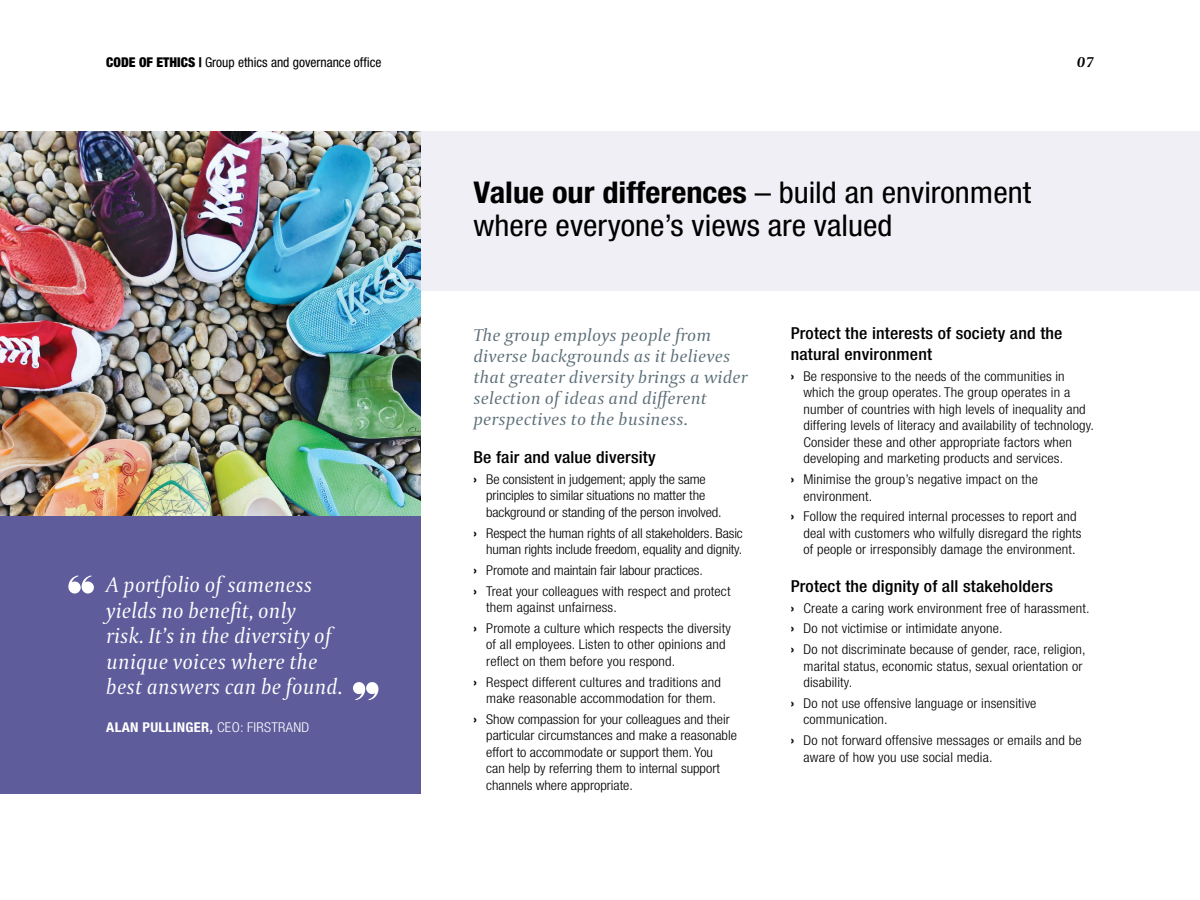
<style>
.page{position:relative;width:1200px;height:900px;background:#fff}
.page>*{position:absolute;margin:0;border:0;box-sizing:border-box;transform-origin:0 0}
.Heading_2{font:condensed 30px/33px "Helvetica Neue LT Std";color:#000;scale:1.08 1}
.Quote_Style_1{font:italic 22.5px/25.5px "Capitolium 2";letter-spacing:.01em;color:#fff}
.Intro_Paragraph{font:italic 18px/21px "Capitolium 2";letter-spacing:.01em;color:#5d6f78;scale:1.08 1}
.Heading_3{font:500 condensed 16.5px/21px "Helvetica Neue LT Std";letter-spacing:.01em;color:#000;scale:1.08 1}
.t1{font:italic 700 15px "Capitolium 2";color:#000}
.t2{font:300 condensed 13.5px/16.5px "Helvetica Neue LT Std";letter-spacing:.01em;color:#000;scale:1.08 1}
.t3{font:300 condensed 13.5px/16.5px "Helvetica Neue LT Std";letter-spacing:-.01em;color:#000;scale:1.08 1}
.t4{font:condensed 13.5px "Helvetica Neue LT Std";color:#000}
.t5{font:700 condensed 13.5px "Helvetica Neue LT Std";letter-spacing:.02em;color:#fff;scale:1.08 1}
.s1{font-weight:900}
.s2{font-weight:300}
.s3{font-weight:700}
</style>
<div class="page">
<div style="left:421px;top:132px;width:779px;height:159px;background:#efeff5"></div>
<img style="left:0;top:132px;width:421px;height:385px">
<div style="left:0;top:517px;width:421px;height:277px;background:#5e5c9b"></div>
<svg style="left:68px;top:575px;width:26px;height:19px"></svg>
<svg style="left:353px;top:682px;width:25px;height:18px"></svg>
<p class="t4" style="left:106px;top:54px;width:277px"><span class="s1">CODE OF ETHICS |</span> Group ethics and governance office</p>
<p class="t1" style="left:1077px;top:52px;width:18px">07</p>
<p class="Quote_Style_1" style="left:106px;top:571px;width:237px">A portfolio of sameness yields no benefit, only<br>risk. It’s in the diversity of unique voices where the best answers can be found.</p>
<p class="t5" style="left:106px;top:719px;width:190px">ALAN PULLINGER, <span class="s2">CEO: FIRSTRAND</span></p>
<p class="Heading_2" style="left:474px;top:176px;width:518px"><span class="s3">Value our differences</span> – build an environment where everyone’s views are valued</p>
<p class="Intro_Paragraph" style="left:474px;top:324px;width:255px">The group employs people from diverse backgrounds as it believes that greater diversity brings a wider selection of ideas and different perspectives to the business.</p>
<p class="Heading_3" style="left:474px;top:447px;width:170px">Be fair and value diversity</p>
<p class="t3" style="left:486px;top:471px;width:219px;text-indent:-13px"><span class="s3">›</span> Be consistent in judgement; apply the same principles to similar situations no matter the background or standing of the person involved.</p>
<p class="t3" style="left:474px;top:525px;width:251px;text-align:right"><span class="s3">›</span> Respect the human rights of all stakeholders. Basic human rights include freedom, equality and dignity.</p>
<p class="t3" style="left:474px;top:562px;width:214px"><span class="s3">›</span> Promote and maintain fair labour practices.</p>
<p class="t2" style="left:486px;top:583px;width:228px;text-indent:-13px"><span class="s3">›</span> Treat your colleagues with respect and protect them against unfairness.</p>
<p class="t2" style="left:486px;top:620px;width:228px;text-indent:-13px"><span class="s3">›</span> Promote a culture which respects the diversity of all employees. Listen to other opinions and reflect on them before you respond.</p>
<p class="t2" style="left:474px;top:674px;width:231px;text-align:center"><span class="s3">›</span> Respect different cultures and traditions and make reasonable accommodation for them.</p>
<p class="t2" style="left:486px;top:711px;width:234px;text-indent:-13px"><span class="s3">›</span> Show compassion for your colleagues and their particular circumstances and make a reasonable effort to accommodate or support them. You<br>can help by referring them to internal support channels where appropriate.</p>
<p class="Heading_3" style="left:791px;top:323px;width:253px">Protect the interests of society and the natural environment</p>
<p class="t2" style="left:803px;top:368px;width:270px;text-indent:-13px"><span class="s3">›</span> Be responsive to the needs of the communities in which the group operates. The group operates in a number of countries with high levels of inequality and differing levels of literacy and availability of technology.<br>Consider these and other appropriate factors when developing and marketing products and services.</p>
<p class="t2" style="left:803px;top:471px;width:219px;text-indent:-13px"><span class="s3">›</span> Minimise the group’s negative impact on the environment.</p>
<p class="t2" style="left:803px;top:508px;width:259px;text-indent:-13px"><span class="s3">›</span> Follow the required internal processes to report and deal with customers who wilfully disregard the rights of people or irresponsibly damage the environment.</p>
<p class="Heading_3" style="left:791px;top:575px;width:244px">Protect the dignity of all stakeholders</p>
<p class="t2" style="left:791px;top:599px;width:278px"><span class="s3">›</span> Create a caring work environment free of harassment.</p>
<p class="t2" style="left:791px;top:620px;width:198px"><span class="s3">›</span> Do not victimise or intimidate anyone.</p>
<p class="t2" style="left:804px;top:641px;width:263px;text-indent:-13px"><span class="s3">›</span> Do not discriminate because of gender, race, religion, marital status, economic status, sexual orientation or disability.</p>
<p class="t2" style="left:804px;top:695px;width:217px;text-indent:-13px"><span class="s3">›</span> Do not use offensive language or insensitive communication.</p>
<p class="t2" style="left:804px;top:732px;width:259px;text-indent:-13px"><span class="s3">›</span> Do not forward offensive messages or emails and be aware of how you use social media.</p>
</div>
